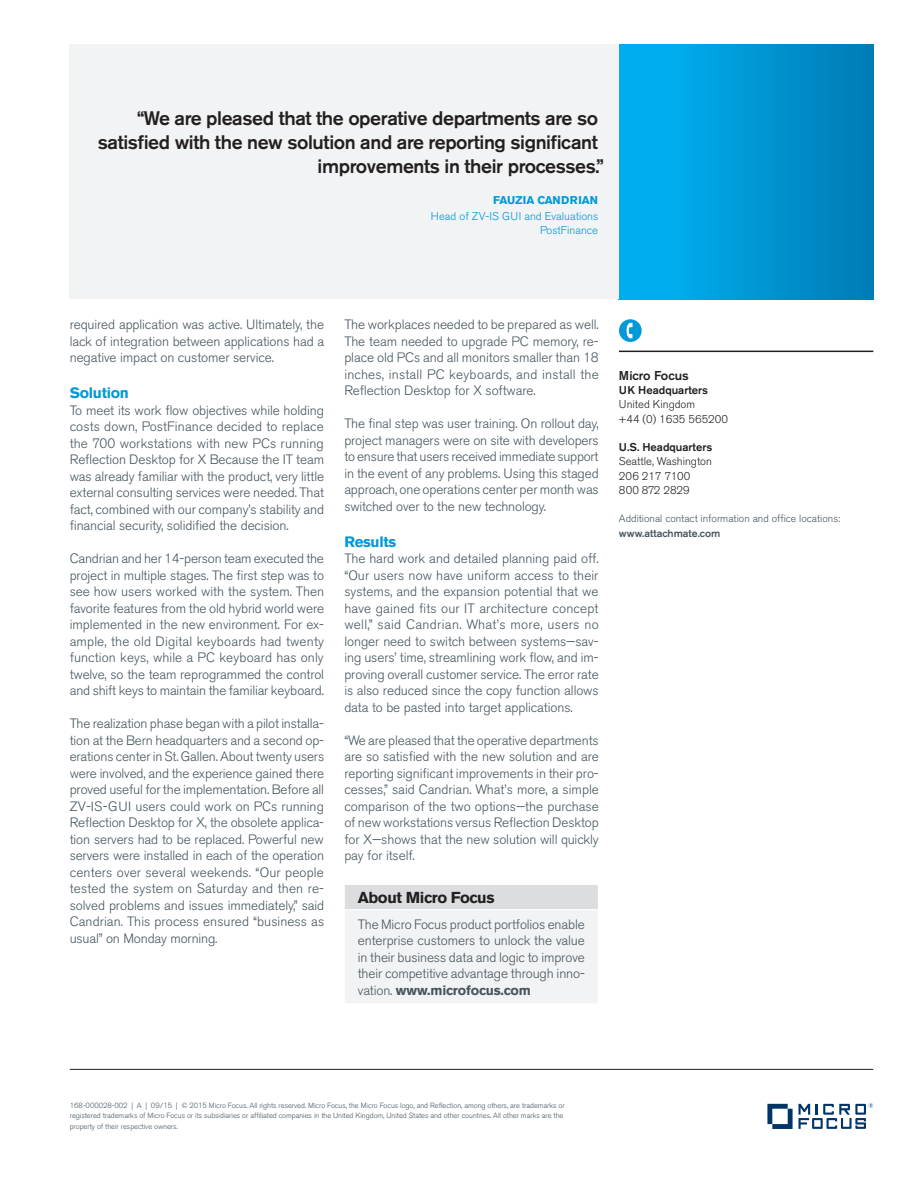
<style>
.page{position:relative;width:918px;height:1188px;background:#fff}
.page>*{position:absolute;margin:0;border:0;box-sizing:border-box;transform-origin:0 0}
.pull_quote_13_16_ali{font:500 19.5px/24px "Akzidenz Grotesk BE";letter-spacing:-.02em;color:#231f20;text-align:right}
.subhead_10_13-black{font:700 15.75px "Akzidenz Grotesk BE";letter-spacing:-.02em;color:#231f20}
.subhead_10_13-red{font:700 15px "Akzidenz Grotesk BE";letter-spacing:-.02em;color:#0099da}
.body_9_11{font:300 13.5px/16.5px "Akzidenz Grotesk BE";letter-spacing:-.005em;color:#45555f;text-align:justify}
.caption_7_9_5_italic{font:300 13.5px/16.5px "Akzidenz Grotesk BE";letter-spacing:-.01em;color:#45555f;text-align:justify}
.caption_7_9_5_bold{font:500 12.75px "Akzidenz Grotesk BE";color:#231f20}
.caption_7_9_5{font:300 11.25px "Akzidenz Grotesk BE";color:#231f20}
.caption_7_9_5-2{font:500 11.25px "Akzidenz Grotesk BE";color:#231f20}
.quote_title_7_5_11_i{font:300 11.25px "Akzidenz Grotesk BE";color:#0099da}
.quote_name_7_5_11-re{font:700 11.25px "Akzidenz Grotesk BE";color:#0099da}
.quote_company_7_5_9{font:300 11.25px "Akzidenz Grotesk BE";color:#0099da}
.caption_7_9_5-3{font:300 10.5px/14.2px "Akzidenz Grotesk BE";color:#45555f}
.mousetype-legal_5_7{font:300 7.5px/10.5px "Akzidenz Grotesk BE";letter-spacing:-.005em;color:#45555f}
.s1{font-weight:700}
.s2{font-weight:500}
</style>
<div class="page">
<hr style="left:619px;top:351px;width:254px;height:1px;background:#231f20">
<div style="left:619px;top:319px;width:23px;height:23px;background:#0099da;border-radius:50%"></div>
<svg style="left:627px;top:323px;width:6px;height:15px"></svg>
<div style="left:619px;top:45px;width:254px;height:254px;background:linear-gradient(to right,#00b6f8,#007cb6)"></div>
<div style="left:70px;top:45px;width:549px;height:254px;background:#f2f3f4"></div>
<hr style="left:70px;top:1069px;width:803px;height:1px;background:#231f20">
<svg style="left:767px;top:1104px;width:26px;height:25px"></svg>
<svg style="left:799px;top:1103px;width:74px;height:26px"></svg>
<div style="left:344px;top:885px;width:254px;height:25px;background:#dcdddf"></div>
<div style="left:344px;top:910px;width:254px;height:94px;background:#f2f3f4"></div>
<svg style="left:344px;top:885px;width:1px;height:25px"></svg>
<hr style="left:344px;top:910px;width:255px;height:1px;background:#fff">
<hr style="left:344px;top:910px;width:1px;height:94px;background:#fff">
<p class="pull_quote_13_16_ali" style="left:98px;top:106px;width:507px">“We are pleased that the operative departments are so satisfied with the new solution and are reporting significant improvements in their processes.”</p>
<p class="quote_name_7_5_11-re" style="left:493px;top:193px;width:106px">FAUZIA CANDRIAN</p>
<p class="quote_title_7_5_11_i" style="left:431px;top:210px;width:169px">Head of ZV-IS GUI and Evaluations</p>
<p class="quote_company_7_5_9" style="left:540px;top:224px;width:60px">PostFinance</p>
<p class="body_9_11" style="left:70px;top:317px;width:256px">required application was active. Ultimately, the lack of integration between applications had a negative impact on customer service.</p>
<p class="subhead_10_13-red" style="left:70px;top:384px;width:61px">Solution</p>
<p class="body_9_11" style="left:70px;top:402px;width:256px">To meet its work flow objectives while holding costs down, PostFinance decided to replace the 700 workstations with new PCs running Reflection Desktop for X Because the IT team was already familiar with the product, very little external consulting services were needed. That fact, combined with our company’s stability and financial security, solidified the decision.</p>
<p class="body_9_11" style="left:70px;top:551px;width:256px">Candrian and her 14-person team executed the project in multiple stages. The first step was to see how users worked with the system. Then favorite features from the old hybrid world were implemented in the new environment. For ex&shy;ample, the old Digital keyboards had twenty function keys, while a PC keyboard has only twelve, so the team reprogrammed the control and shift keys to maintain the familiar keyboard.</p>
<p class="body_9_11" style="left:70px;top:716px;width:256px">The realization phase began with a pilot installa&shy;tion at the Bern headquarters and a second op&shy;erations center in St. Gallen. About twenty users were involved, and the experience gained there proved useful for the implementation. Before all ZV-IS-GUI users could work on PCs running Reflection Desktop for X, the obsolete applica&shy;tion servers had to be replaced. Powerful new servers were installed in each of the operation centers over several weekends. “Our people tested the system on Saturday and then re&shy;solved problems and issues immediately,” said Candrian. This process ensured “business as usual” on Monday morning.</p>
<p class="body_9_11" style="left:344px;top:317px;width:256px">The workplaces needed to be prepared as well.<br>The team needed to upgrade PC memory, re&shy;place old PCs and all monitors smaller than 18 inches, install PC keyboards, and install the Reflection Desktop for X software.</p>
<p class="body_9_11" style="left:344px;top:416px;width:256px">The final step was user training. On rollout day, project managers were on site with developers to ensure that users received immediate support in the event of any problems. Using this staged approach, one operations center per month was switched over to the new technology.</p>
<p class="subhead_10_13-red" style="left:344px;top:533px;width:53px">Results</p>
<p class="body_9_11" style="left:344px;top:551px;width:256px">The hard work and detailed planning paid off. “Our users now have uniform access to their systems, and the expansion potential that we have gained fits our IT architecture concept well,” said Candrian. What’s more, users no longer need to switch between systems—sav&shy;ing users’ time, streamlining work flow, and im&shy;proving overall customer service. The error rate is also reduced since the copy function allows data to be pasted into target applications.</p>
<p class="body_9_11" style="left:344px;top:732px;width:256px">“We are pleased that the operative departments are so satisfied with the new solution and are reporting significant improvements in their pro&shy;cesses,” said Candrian. What’s more, a simple comparison of the two options—the purchase of new workstations versus Reflection Desktop for X—shows that the new solution will quickly pay for itself.</p>
<p class="subhead_10_13-black" style="left:358px;top:888px;width:138px">About Micro Focus</p>
<p class="caption_7_9_5_italic" style="left:358px;top:916px;width:229px">The Micro Focus product portfolios enable enterprise customers to unlock the value in their business data and logic to improve their competitive advantage through inno&shy;vation. <span class="s1">www.microfocus.com</span></p>
<p class="caption_7_9_5_bold" style="left:619px;top:368px;width:71px">Micro Focus</p>
<p class="caption_7_9_5-2" style="left:619px;top:383px;width:91px">UK Headquarters</p>
<p class="caption_7_9_5" style="left:619px;top:398px;width:78px">United Kingdom</p>
<p class="caption_7_9_5" style="left:619px;top:412px;width:110px">+44 (0) 1635 565200</p>
<p class="caption_7_9_5-2" style="left:619px;top:440px;width:95px">U.S. Headquarters</p>
<p class="caption_7_9_5" style="left:619px;top:455px;width:95px">Seattle, Washington</p>
<p class="caption_7_9_5" style="left:619px;top:469px;width:73px">206 217 7100</p>
<p class="caption_7_9_5" style="left:619px;top:484px;width:72px">800 872 2829</p>
<p class="caption_7_9_5-3" style="left:619px;top:512px;width:223px">Additional contact information and office locations: <span class="s2">www.attachmate.com</span></p>
<p class="mousetype-legal_5_7" style="left:70px;top:1100px;width:497px">168-000028-002 | A | 09/15 | © 2015 Micro Focus. All rights reserved. Micro Focus, the Micro Focus logo, and Reflection, among others, are trademarks or registered trademarks of Micro Focus or its subsidiaries or affiliated companies in the United Kingdom, United States and other countries. All other marks are the property of their respective owners.</p>
</div>
